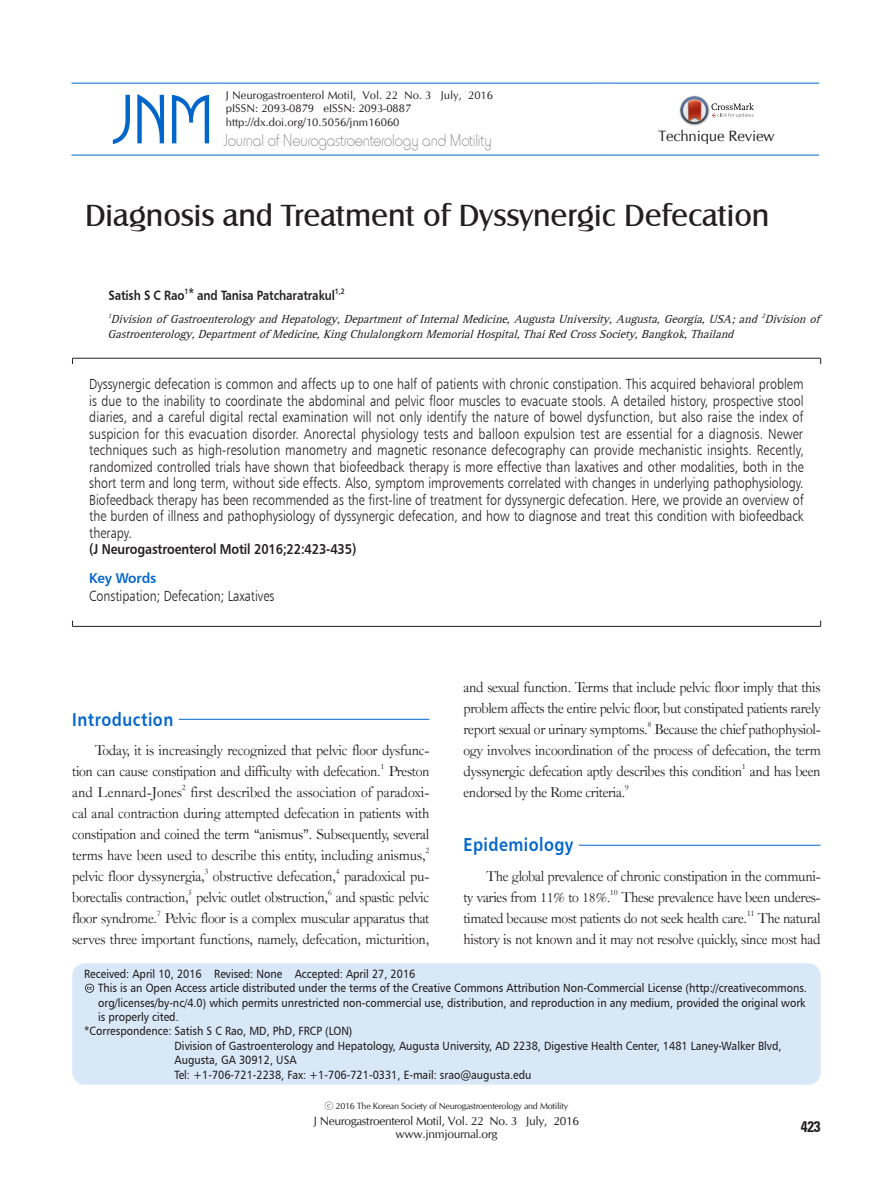
<style>
.page{position:relative;width:893px;height:1191px;background:#fff}
.page>*{position:absolute;margin:0;border:0;box-sizing:border-box;transform-origin:0 0}
.t1{font:500 64.5px "Busorama IT Cby BT";color:#06c}
.t2{font:31.5px "Castle T";letter-spacing:-.005em;color:#231f20}
.t3{font:18.75px "Humanist 777 BT Bold B";letter-spacing:.03em;color:#06c;scale:.85 1}
.t4{font:18px "Horatio D Ligh";letter-spacing:-.015em;color:#787878;scale:.9 1}
.t5{font:15.3px/21px "Caslon Old Face BT";letter-spacing:-.025em;color:#231f20}
.t6{font:15.3px "Caslon Old Face BT";letter-spacing:-.005em;color:#231f20}
.t7{font:15.3px "Univeconbol";color:#231f20}
.t8{font:15px "CG Omega";letter-spacing:-.01em;color:#231f20}
.t9{font:14.7px/16.5px "Humanist 777 BT Light B";color:#231f20;text-align:justify;scale:.85 1}
.t10{font:14.25px "Humanist 777 BT Bold B";letter-spacing:-.01em;color:#231f20;scale:.87 1}
.t11{font:14.25px "Humanist 777 BT Bold B";letter-spacing:-.01em;color:#06c;scale:.95 1}
.t12{font:13.5px "Humanist 777 BT Bold B";letter-spacing:-.01em;color:#231f20;scale:.85 1}
.t13{font:12px "Humanist 777 BT Roman B";color:#231f20;scale:.9 1}
.t14{font:italic 12px "Rotisser";color:#231f20}
.t15{font:12px/13.5px "CG Omega";letter-spacing:-.025em;color:#231f20;text-align:center}
.t16{font:11.25px/13.5px "CG Omega";color:#231f20}
.t17{font:9px "CG Omega";letter-spacing:-.025em;color:#231f20}
.t18{font:8.85px "Caslon Old Face BT";color:#231f20}
.t19{font:7.8px "Humanist 777 BT Bold B";color:#231f20;scale:.85 1}
.t20{font:italic 7.05px "Rotisser";color:#231f20}
.s1{font-family:"Batang Che"}
</style>
<div class="page">
<hr style="left:72px;top:358px;width:749px;height:1px;background:#231f20">
<hr style="left:72px;top:626px;width:749px;height:1px;background:#231f20">
<div style="left:72px;top:963px;width:749px;height:121px;background:#d9e8f7;border-radius:13px"></div>
<svg style="left:85px;top:983px;width:10px;height:10px"></svg>
<hr style="left:71px;top:83px;width:148px;height:1px;background:#06c">
<hr style="left:71px;top:155px;width:148px;height:1px;background:#06c">
<hr style="left:219px;top:83px;width:378px;height:1px;background:#06c">
<svg style="left:597px;top:83px;width:17px;height:1px"></svg>
<hr style="left:614px;top:83px;width:205px;height:1px;background:#06c">
<hr style="left:614px;top:155px;width:205px;height:1px;background:#06c">
<svg style="left:597px;top:155px;width:17px;height:1px"></svg>
<hr style="left:219px;top:155px;width:378px;height:1px;background:#06c">
<hr style="left:179px;top:719px;width:250px;height:1px;background:#06c">
<hr style="left:579px;top:845px;width:241px;height:1px;background:#06c">
<img style="left:679px;top:95px;width:22px;height:30px">
<svg style="left:681px;top:97px;width:73px;height:27px"></svg>
<h1 class="t1" style="left:112px;top:81px;width:102px">JNM</h1>
<p class="t16" style="left:226px;top:89px;width:269px">J Neurogastroenterol Motil, Vol. 22 No. 3 July, 2016 pISSN: 2093-0879 eISSN: 2093-0887 http://dx.doi.org/10.5056/jnm16060</p>
<p class="t4" style="left:224px;top:130px;width:299px">Journal of Neurogastroenterology and Motility</p>
<p class="t8" style="left:658px;top:127px;width:118px">Technique Review</p>
<h2 class="t2" style="left:85px;top:198px;width:686px">Diagnosis and Treatment of Dyssynergic Defecation</h2>
<p class="t12" style="left:108px;top:287px;width:268px">Satish S C Rao<sup>1</sup>* and Tanisa Patcharatrakul</p>
<p class="t19" style="left:335px;top:286px;width:13px">1,2</p>
<p class="t20" style="left:108px;top:311px;width:7px">1</p>
<p class="t14" style="left:111px;top:313px;width:710px">Division of Gastroenterology and Hepatology, Department of Internal Medicine, Augusta University, Augusta, Georgia, USA; and Division of</p>
<p class="t20" style="left:762px;top:311px;width:7px">2</p>
<p class="t14" style="left:107px;top:327px;width:631px">Gastroenterology,Departmentof Medicine,KingChulalongkornMemorialHospital,ThaiRedCrossSociety,Bangkok,Thailand</p>
<p class="t9" style="left:89px;top:376px;width:842px">Dyssynergic defecation is common and affects up to one half of patients with chronic constipation. This acquired behavioral problem is due to the inability to coordinate the abdominal and pelvic floor muscles to evacuate stools. A detailed history, prospective stool diaries, and a careful digital rectal examination will not only identify the nature of bowel dysfunction, but also raise the index of suspicion for this evacuation disorder. Anorectal physiology tests and balloon expulsion test are essential for a diagnosis. Newer techniques such as high-resolution manometry and magnetic resonance defecography can provide mechanistic insights. Recently, randomized controlled trials have shown that biofeedback therapy is more effective than laxatives and other modalities, both in the short term and long term, without side effects. Also, symptom improvements correlated with changes in underlying pathophysiology.<br>Biofeedback therapy has been recommended as the first-line of treatment for dyssynergic defecation. Here, we provide an overview of the burden of illness and pathophysiology of dyssynergic defecation, and how to diagnose and treat this condition with biofeedback therapy.</p>
<p class="t10" style="left:89px;top:540px;width:309px">(J Neurogastroenterol Motil 2016;22:423-435)</p>
<p class="t11" style="left:89px;top:569px;width:72px">Key Words</p>
<p class="t9" style="left:89px;top:587px;width:219px">Constipation; Defecation; Laxatives</p>
<p class="t3" style="left:72px;top:707px;width:120px">Introduction</p>
<p class="t5" style="left:72px;top:739px;width:359px;text-indent:23px">Today, it is increasingly recognized that pelvic floor dysfunc&shy;tion can cause constipation and difficulty with defecation.</p>
<p class="t18" style="left:381px;top:761px;width:6px">1</p>
<p class="t5" style="left:389px;top:760px;width:42px">Preston</p>
<p class="t6" style="left:72px;top:783px;width:111px">and Lennard-Jones</p>
<p class="t18" style="left:182px;top:782px;width:6px">2</p>
<p class="t5" style="left:72px;top:781px;width:359px;text-align:justify;text-indent:118px">first described the association of paradoxi&shy;cal anal contraction during attempted defecation in patients with constipation and coined the term “anismus”. Subsequently, several terms have been used to describe this entity, including anismus,</p>
<p class="t18" style="left:425px;top:845px;width:6px">2</p>
<p class="t5" style="left:72px;top:865px;width:134px">pelvic floor dyssynergia,</p>
<p class="t18" style="left:205px;top:866px;width:6px">3</p>
<p class="t5" style="left:213px;top:865px;width:124px">obstructive defecation,</p>
<p class="t18" style="left:336px;top:866px;width:6px">4</p>
<p class="t5" style="left:344px;top:865px;width:87px">paradoxical pu-</p>
<p class="t5" style="left:72px;top:886px;width:118px">borectalis contraction,</p>
<p class="t18" style="left:188px;top:887px;width:6px">5</p>
<p class="t5" style="left:196px;top:886px;width:133px">pelvic outlet obstruction,</p>
<p class="t18" style="left:328px;top:887px;width:6px">6</p>
<p class="t5" style="left:336px;top:886px;width:95px">and spastic pelvic</p>
<p class="t5" style="left:72px;top:907px;width:86px">floor syndrome.</p>
<p class="t18" style="left:157px;top:908px;width:6px">7</p>
<p class="t5" style="left:72px;top:907px;width:359px;text-align:right">Pelvic floor is a complex muscular apparatus that<br>serves three important functions, namely, defecation, micturition,</p>
<p class="t5" style="left:463px;top:676px;width:359px;text-align:justify">and sexual function. Terms that include pelvic floor imply that this problem affects the entire pelvic floor, but constipated patients rarely report sexual or urinary symptoms. Because the chief pathophysiol-</p>
<p class="t18" style="left:647px;top:719px;width:6px">8</p>
<p class="t5" style="left:463px;top:739px;width:359px">ogy involves incoordination of the process of defecation, the term dyssynergic defecation aptly describes this condition</p>
<p class="t18" style="left:742px;top:761px;width:6px">1</p>
<p class="t5" style="left:750px;top:760px;width:72px">and has been</p>
<p class="t5" style="left:463px;top:781px;width:163px">endorsed by the Rome criteria.</p>
<p class="t18" style="left:625px;top:782px;width:6px">9</p>
<p class="t3" style="left:463px;top:833px;width:131px">Epidemiology</p>
<p class="t5" style="left:463px;top:865px;width:359px;text-indent:23px">The global prevalence of chronic constipation in the communi&shy;ty varies from 11% to 18%.</p>
<p class="t18" style="left:610px;top:887px;width:10px">10</p>
<p class="t5" style="left:463px;top:886px;width:359px;text-indent:158px">These prevalence have been underes&shy;timated because most patients do not seek health care.</p>
<p class="t18" style="left:747px;top:908px;width:10px">11</p>
<p class="t5" style="left:463px;top:907px;width:359px;text-align:right">The natural<br>history is not known and it may not resolve quickly, since most had</p>
<p class="t13" style="left:84px;top:966px;width:370px">Received: April 10, 2016 Revised: None Accepted: April 27, 2016</p>
<p class="t13" style="left:98px;top:980px;width:789px">This is an Open Access article distributed under the terms of the Creative Commons Attribution Non-Commercial License (http://creativecommons.</p>
<p class="t13" style="left:98px;top:995px;width:788px">org/licenses/by-nc/4.0) which permits unrestricted non-commercial use, distribution, and reproduction in any medium, provided the original work</p>
<p class="t13" style="left:98px;top:1009px;width:91px">is properly cited.</p>
<p class="t13" style="left:84px;top:1023px;width:300px">*Correspondence: Satish S C Rao, MD, PhD, FRCP (LON)</p>
<p class="t13" style="left:175px;top:1038px;width:676px">Division of Gastroenterology and Hepatology, Augusta University, AD 2238, Digestive Health Center, 1481 Laney-Walker Blvd,</p>
<p class="t13" style="left:175px;top:1052px;width:137px">Augusta, GA 30912, USA</p>
<p class="t13" style="left:175px;top:1067px;width:398px">Tel: +1-706-721-2238, Fax: +1-706-721-0331, E-mail: srao@augusta.edu</p>
<p class="t17" style="left:325px;top:1100px;width:245px"><span class="s1">ⓒ</span> 2016 The Korean Society of Neurogastroenterology and Motility</p>
<p class="t15" style="left:314px;top:1114px;width:267px">J Neurogastroenterol Motil, Vol. 22 No. 3 July, 2016 www.jnmjournal.org</p>
<p class="t7" style="left:801px;top:1117px;width:21px">423</p>
</div>
